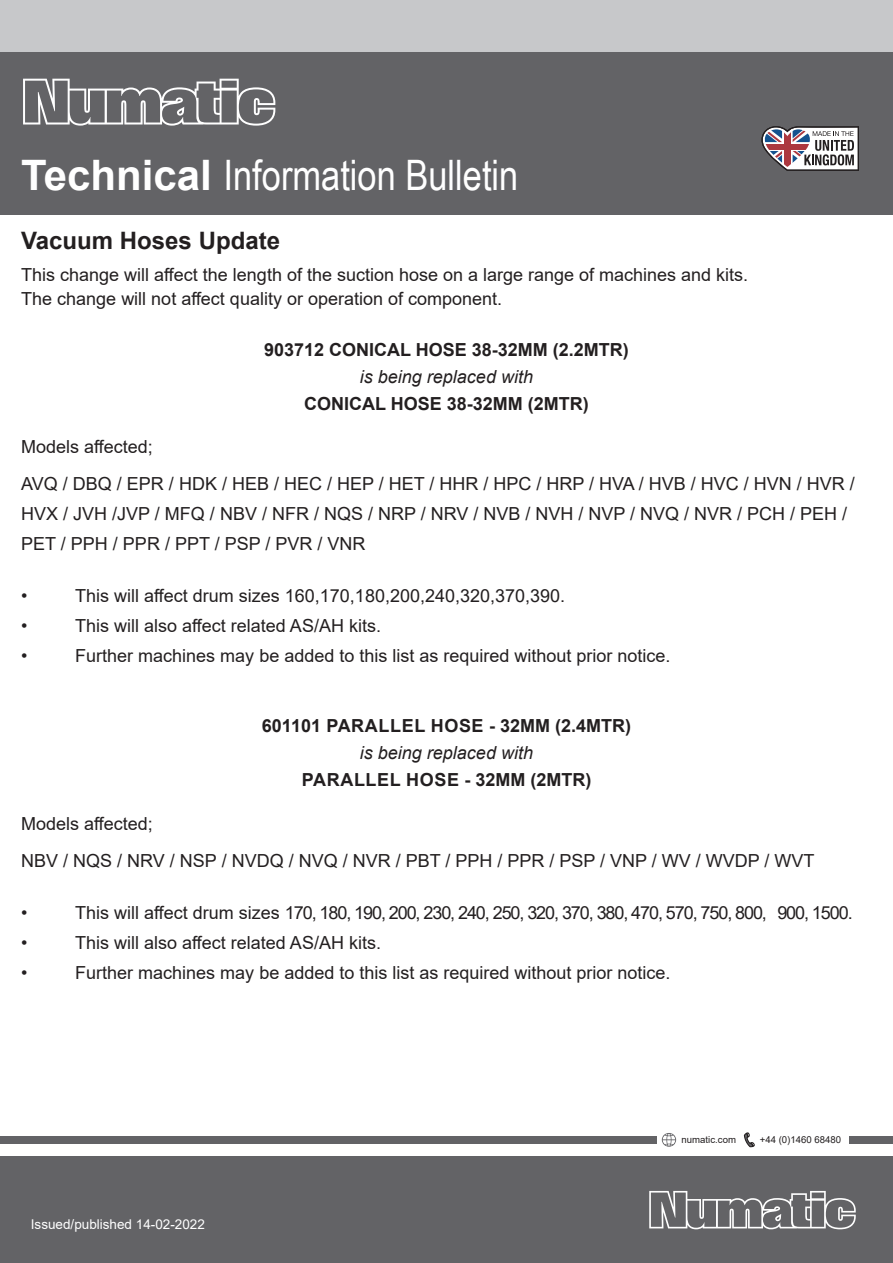
<style>
.page{position:relative;width:893px;height:1263px;background:#fff}
.page>*{position:absolute;margin:0;border:0;box-sizing:border-box;transform-origin:0 0}
.t1{font:42px "Arial Narrow";color:#fff}
.t2{font:700 24px "Arial";color:#231f20}
.t3{font:18px/30px "Arial";color:#231f20}
.t4{font:18px "Arial";letter-spacing:-.06em;color:#231f20}
.t5{font:700 18px "Arial";color:#231f20}
.t6{font:italic 18px "Arial";color:#231f20}
.t7{font:700 18px "Arial";letter-spacing:.035em;color:#231f20}
.t8{font:13.5px "Arial";color:#fff}
.t9{font:9.6px "Arial";color:#231f20}
.s1{font-family:"Arial";font-weight:700}
</style>
<div class="page">
<div style="left:0;top:51px;width:893px;height:164px;background:#636366"></div>
<svg style="left:23px;top:79px;width:252px;height:47px"></svg>
<div style="left:0;top:1157px;width:893px;height:106px;background:#636366"></div>
<svg style="left:649px;top:1191px;width:207px;height:38px"></svg>
<div style="left:0;top:0;width:893px;height:51px;background:#c7c8ca"></div>
<svg style="left:761px;top:126px;width:98px;height:45px"></svg>
<div style="left:850px;top:1136px;width:43px;height:8px;background:#636366"></div>
<div style="left:0;top:1136px;width:656px;height:8px;background:#636366"></div>
<svg style="left:662px;top:1133px;width:14px;height:14px"></svg>
<svg style="left:743px;top:1132px;width:12px;height:16px"></svg>
<p class="t1" style="left:21px;top:144px;width:499px"><span class="s1">Technical</span> Information Bulletin</p>
<p class="t2" style="left:21px;top:224px;width:260px">Vacuum Hoses Update</p>
<p class="t3" style="left:21px;top:259px;width:728px">This change will affect the length of the suction hose on a large range of machines and kits.</p>
<p class="t3" style="left:21px;top:283px;width:482px">The change will not affect quality or operation of component.</p>
<p class="t5" style="left:264px;top:337px;width:366px">903712 CONICAL HOSE 38-32MM (2.2MTR)</p>
<p class="t6" style="left:360px;top:365px;width:175px">is being replaced with</p>
<p class="t5" style="left:304px;top:391px;width:286px">CONICAL HOSE 38-32MM (2MTR)</p>
<p class="t3" style="left:21px;top:431px;width:133px">Models affected;</p>
<p class="t3" style="left:21px;top:469px;width:835px">AVQ / DBQ / EPR / HDK / HEB / HEC / HEP / HET / HHR / HPC / HRP / HVA / HVB / HVC / HVN / HVR /<br>HVX / JVH /JVP / MFQ / NBV / NFR / NQS / NRP / NRV / NVB / NVH / NVP / NVQ / NVR / PCH / PEH /<br>PET / PPH / PPR / PPT / PSP / PVR / VNR</p>
<p class="t3" style="left:21px;top:581px;width:8px">•</p>
<p class="t3" style="left:75px;top:581px;width:491px">This will affect drum sizes 160,170,180,200,240,320,370,390.</p>
<p class="t3" style="left:21px;top:611px;width:8px">•</p>
<p class="t3" style="left:75px;top:611px;width:307px">This will also affect related AS/AH kits.</p>
<p class="t3" style="left:21px;top:641px;width:8px">•</p>
<p class="t3" style="left:75px;top:641px;width:597px">Further machines may be added to this list as required without prior notice.</p>
<p class="t5" style="left:262px;top:713px;width:371px">601101 PARALLEL HOSE - 32MM (2.4MTR)</p>
<p class="t6" style="left:360px;top:741px;width:175px">is being replaced with</p>
<p class="t7" style="left:302px;top:767px;width:291px">PARALLEL HOSE - 32MM (2MTR)</p>
<p class="t3" style="left:21px;top:808px;width:133px">Models affected;</p>
<p class="t3" style="left:21px;top:845px;width:795px">NBV / NQS / NRV / NSP / NVDQ / NVQ / NVR / PBT / PPH / PPR / PSP / VNP / WV / WVDP / WVT</p>
<p class="t3" style="left:21px;top:897px;width:8px">•</p>
<p class="t4" style="left:75px;top:900px;width:779px">This will affect drum sizes 170, 180, 190, 200, 230, 240, 250, 320, 370, 380, 470, 570, 750, 800, 900, 1500.</p>
<p class="t3" style="left:21px;top:927px;width:8px">•</p>
<p class="t3" style="left:75px;top:927px;width:307px">This will also affect related AS/AH kits.</p>
<p class="t3" style="left:21px;top:957px;width:8px">•</p>
<p class="t3" style="left:75px;top:957px;width:597px">Further machines may be added to this list as required without prior notice.</p>
<p class="t8" style="left:31px;top:1215px;width:176px">Issued/published 14-02-2022</p>
<p class="t9" style="left:682px;top:1133px;width:56px">numatic.com</p>
<p class="t9" style="left:760px;top:1133px;width:83px">+44 (0)1460 68480</p>
</div>
